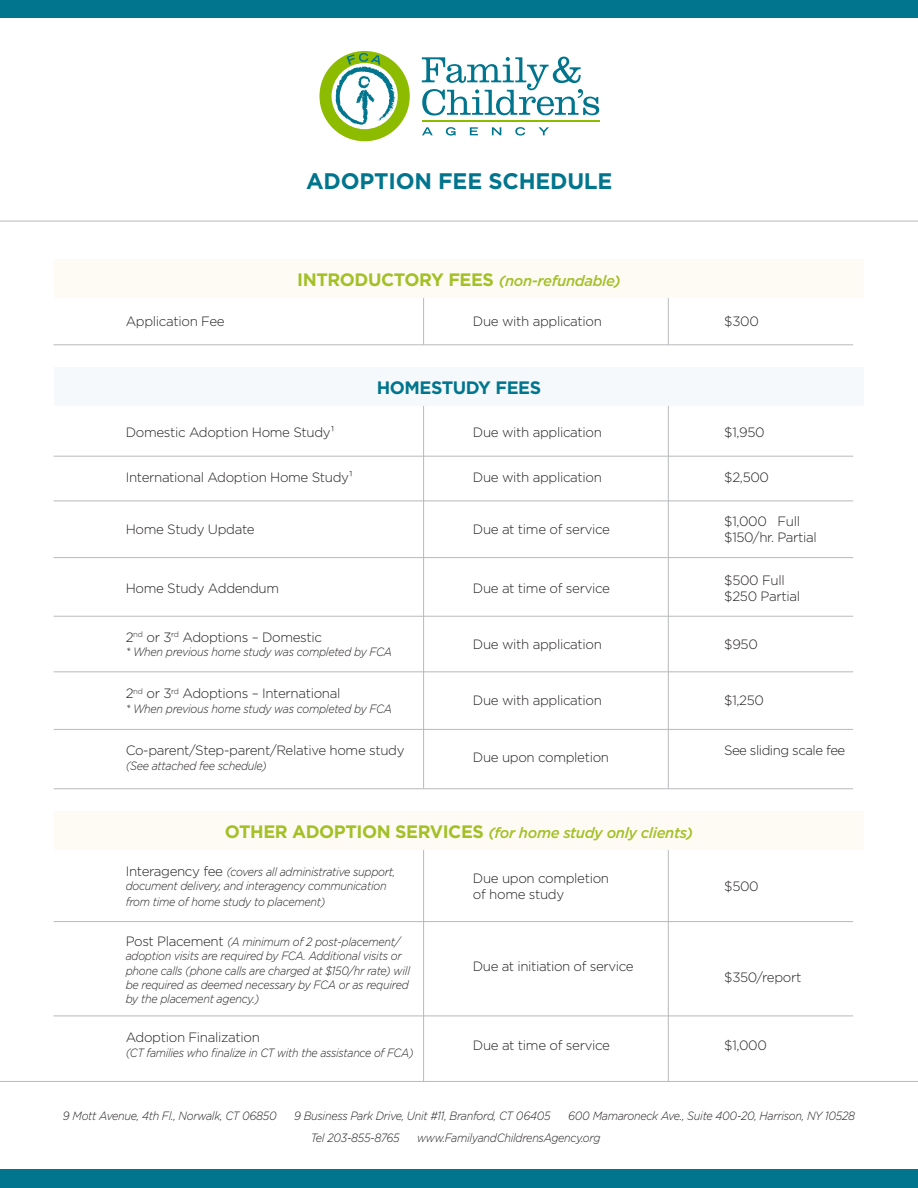
<style>
.page{position:relative;width:918px;height:1188px;background:#fff}
.page>*{position:absolute;margin:0;border:0;box-sizing:border-box;transform-origin:0 0}
.t1{font:700 22.5px "Gotham";letter-spacing:-.01em;color:#00758d}
.t2{font:700 18px "Gotham";letter-spacing:-.025em;color:#a3c027}
.t3{font:700 18px "Gotham";letter-spacing:-.025em;color:#00758d}
.t4{font:italic 500 15px "Gotham";letter-spacing:-.025em;color:#a3c027}
.t5{font:300 13.5px/16.2px "Gotham";letter-spacing:-.025em;color:#231f20}
.t6{font:italic 300 12px/14.4px "Gotham";letter-spacing:-.025em;color:#231f20;scale:.9 1}
.t7{font:italic 300 12px "Gotham";letter-spacing:-.025em;color:#231f20;scale:.89 1}
.s1{font-weight:500;font-style:italic;font-size:15px}
.s2{font-weight:700;font-style:normal;font-size:18px}
.s3{font-style:normal;font-size:13.5px}
</style>
<div class="page">
<hr style="left:423px;top:280px;width:1px;height:65px;background:#b8b9bc">
<hr style="left:423px;top:402px;width:1px;height:387px;background:#b8b9bc">
<hr style="left:423px;top:838px;width:1px;height:244px;background:#b8b9bc">
<hr style="left:668px;top:281px;width:1px;height:64px;background:#b8b9bc">
<hr style="left:668px;top:394px;width:1px;height:395px;background:#b8b9bc">
<hr style="left:668px;top:844px;width:1px;height:238px;background:#b8b9bc">
<div style="left:54px;top:259px;width:810px;height:39px;background:#fefbf5"></div>
<div style="left:54px;top:811px;width:810px;height:39px;background:#fefbf5"></div>
<div style="left:54px;top:368px;width:810px;height:38px;background:#f5f9fb"></div>
<svg style="left:422px;top:57px;width:177px;height:59px"></svg>
<svg style="left:319px;top:51px;width:91px;height:90px"></svg>
<hr style="left:422px;top:120px;width:177px;height:2px;background:#8dbb00">
<svg style="left:422px;top:127px;width:11px;height:8px"></svg>
<svg style="left:446px;top:127px;width:10px;height:9px"></svg>
<svg style="left:470px;top:127px;width:8px;height:8px"></svg>
<svg style="left:492px;top:127px;width:9px;height:8px"></svg>
<svg style="left:515px;top:127px;width:10px;height:9px"></svg>
<svg style="left:539px;top:127px;width:10px;height:8px"></svg>
<div style="left:0;top:0;width:918px;height:17px;background:#00758d"></div>
<div style="left:0;top:1169px;width:918px;height:19px;background:#00758d"></div>
<hr style="left:0;top:221px;width:918px;height:1px;background:#b8b9bc">
<hr style="left:54px;top:456px;width:799px;height:1px;background:#b8b9bc">
<hr style="left:54px;top:501px;width:799px;height:1px;background:#b8b9bc">
<hr style="left:54px;top:1016px;width:799px;height:1px;background:#b8b9bc">
<hr style="left:54px;top:557px;width:799px;height:1px;background:#b8b9bc">
<hr style="left:54px;top:616px;width:799px;height:1px;background:#b8b9bc">
<hr style="left:54px;top:672px;width:799px;height:1px;background:#b8b9bc">
<hr style="left:54px;top:921px;width:799px;height:1px;background:#b8b9bc">
<hr style="left:54px;top:729px;width:799px;height:1px;background:#b8b9bc">
<hr style="left:54px;top:345px;width:799px;height:1px;background:#b8b9bc">
<hr style="left:54px;top:789px;width:799px;height:1px;background:#b8b9bc">
<hr style="left:0;top:1081px;width:918px;height:1px;background:#b8b9bc">
<p class="t1" style="left:306px;top:167px;width:308px">ADOPTION FEE SCHEDULE</p>
<p class="t2" style="left:297px;top:268px;width:325px">INTRODUCTORY FEES <span class="s1">(non-refundable)</span></p>
<p class="t5" style="left:126px;top:312px;width:101px">Application Fee</p>
<p class="t5" style="left:473px;top:312px;width:131px">Due with application</p>
<p class="t5" style="left:724px;top:312px;width:36px">$300</p>
<p class="t3" style="left:377px;top:376px;width:166px">HOMESTUDY FEES</p>
<p class="t5" style="left:126px;top:424px;width:211px">Domestic Adoption Home Study¹</p>
<p class="t5" style="left:473px;top:424px;width:131px">Due with application</p>
<p class="t5" style="left:724px;top:424px;width:42px">$1,950</p>
<p class="t5" style="left:126px;top:468px;width:229px">International Adoption Home Study¹</p>
<p class="t5" style="left:473px;top:468px;width:131px">Due with application</p>
<p class="t5" style="left:724px;top:468px;width:46px">$2,500</p>
<p class="t5" style="left:126px;top:521px;width:130px">Home Study Update</p>
<p class="t5" style="left:473px;top:521px;width:139px">Due at time of service</p>
<p class="t5" style="left:126px;top:580px;width:155px">Home Study Addendum</p>
<p class="t5" style="left:473px;top:580px;width:139px">Due at time of service</p>
<p class="t5" style="left:724px;top:513px;width:77px">$1,000 Full</p>
<p class="t5" style="left:724px;top:529px;width:94px">$150/hr. Partial</p>
<p class="t5" style="left:724px;top:572px;width:62px">$500 Full</p>
<p class="t5" style="left:724px;top:588px;width:77px">$250 Partial</p>
<p class="t5" style="left:126px;top:629px;width:198px">2<sup>nd</sup> or 3<sup>rd</sup> Adoptions – Domestic</p>
<p class="t6" style="left:126px;top:645px;width:297px">* When previous home study was completed by FCA</p>
<p class="t5" style="left:126px;top:685px;width:216px">2<sup>nd</sup> or 3<sup>rd</sup> Adoptions – International</p>
<p class="t6" style="left:126px;top:701px;width:297px">* When previous home study was completed by FCA</p>
<p class="t5" style="left:126px;top:742px;width:280px">Co-parent/Step-parent/Relative home study</p>
<p class="t6" style="left:126px;top:758px;width:158px">(See attached fee schedule)</p>
<p class="t5" style="left:473px;top:636px;width:131px">Due with application</p>
<p class="t5" style="left:724px;top:636px;width:35px">$950</p>
<p class="t5" style="left:473px;top:692px;width:131px">Due with application</p>
<p class="t5" style="left:724px;top:692px;width:41px">$1,250</p>
<p class="t5" style="left:473px;top:749px;width:138px">Due upon completion</p>
<p class="t5" style="left:724px;top:742px;width:123px">See sliding scale fee</p>
<p class="t4" style="left:225px;top:823px;width:470px"><span class="s2">OTHER ADOPTION SERVICES</span> (for home study only clients)</p>
<p class="t6" style="left:126px;top:864px;width:301px"><span class="s3">Interagency fee</span> (covers all administrative support, document delivery, and interagency communication</p>
<p class="t6" style="left:126px;top:895px;width:223px">from time of home study to placement)</p>
<p class="t6" style="left:126px;top:934px;width:317px"><span class="s3">Post Placement</span> (A minimum of 2 post-placement/ adoption visits are required by FCA. Additional visits or phone calls (phone calls are charged at $150/hr rate) will be required as deemed necessary by FCA or as required by the placement agency.)</p>
<p class="t5" style="left:126px;top:1029px;width:136px">Adoption Finalization</p>
<p class="t7" style="left:126px;top:1045px;width:325px">(CT families who finalize in CT with the assistance of FCA)</p>
<p class="t5" style="left:473px;top:870px;width:138px">Due upon completion of home study</p>
<p class="t5" style="left:724px;top:878px;width:36px">$500</p>
<p class="t5" style="left:473px;top:958px;width:162px">Due at initiation of service</p>
<p class="t5" style="left:724px;top:968px;width:79px">$350/report</p>
<p class="t5" style="left:473px;top:1036px;width:139px">Due at time of service</p>
<p class="t5" style="left:724px;top:1036px;width:44px">$1,000</p>
<p class="t6" style="left:63px;top:1108px;width:239px">9 Mott Avenue, 4th Fl., Norwalk, CT 06850</p>
<p class="t6" style="left:294px;top:1108px;width:286px">9 Business Park Drive, Unit #11, Branford, CT 06405</p>
<p class="t6" style="left:568px;top:1108px;width:320px">600 Mamaroneck Ave., Suite 400-20, Harrison, NY 10528</p>
<p class="t6" style="left:311px;top:1130px;width:100px">Tel 203-855-8765</p>
<p class="t6" style="left:417px;top:1130px;width:205px">www.FamilyandChildrensAgency.org</p>
</div>
